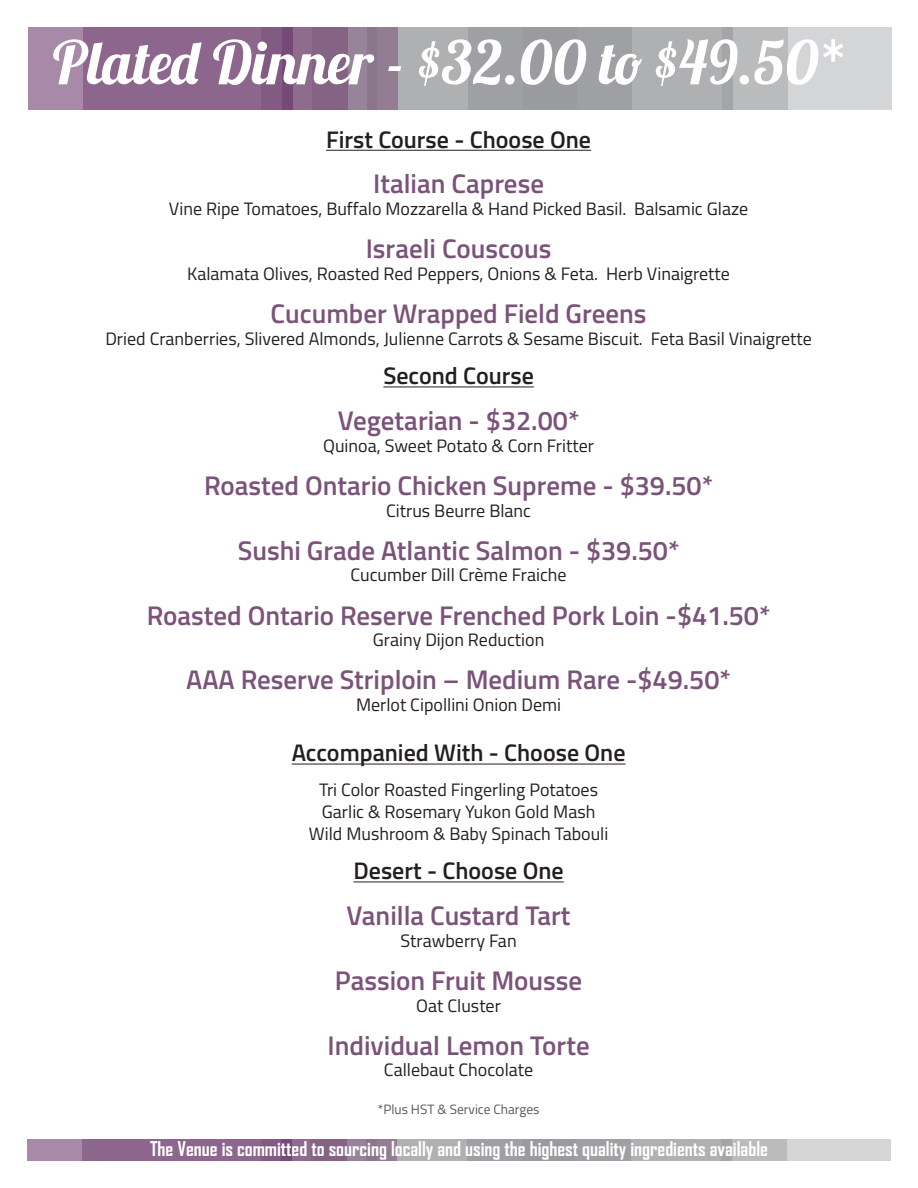
<style>
.page{position:relative;width:918px;height:1188px;background:#fff}
.page>*{position:absolute;margin:0;border:0;box-sizing:border-box;transform-origin:0 0}
.Top_Bar_Header_Text{font:60px "Lobster 1.3";color:#fff}
.Menu_Name{font:600 27px "Titillium";color:#7b5279}
.Menu_Sub_Header{font:600 24px "Titillium";color:#231f20}
.t1{font:700 19.5px "Agency FB";color:#fff}
.Menu_Description{font:18px "Titillium";color:#231f20}
.hst{font:13.5px "Titillium";color:#57585a}
</style>
<div class="page">
<div style="left:722px;top:1139px;width:169px;height:22px;background:#d4d5d6"></div>
<div style="left:523px;top:1139px;width:264px;height:22px;background:#babbbd"></div>
<div style="left:467px;top:1139px;width:265px;height:22px;background:#afb0b2"></div>
<div style="left:366px;top:1139px;width:265px;height:22px;background:linear-gradient(to bottom,#a2a4a6,#a2a4a6)"></div>
<div style="left:282px;top:1139px;width:115px;height:22px;background:#927d93"></div>
<div style="left:83px;top:1139px;width:264px;height:22px;background:#846385"></div>
<svg style="left:27px;top:1139px;width:265px;height:22px;fill:#8d668d"></svg>
<div style="left:723px;top:28px;width:169px;height:82px;background:#d4d5d6"></div>
<div style="left:524px;top:28px;width:264px;height:82px;background:#babbbd"></div>
<div style="left:468px;top:28px;width:265px;height:82px;background:#afb0b2"></div>
<div style="left:367px;top:28px;width:265px;height:82px;background:linear-gradient(to bottom,#a2a4a6,#a2a4a6)"></div>
<div style="left:283px;top:28px;width:115px;height:82px;background:#927d93"></div>
<div style="left:84px;top:28px;width:264px;height:82px;background:#846385"></div>
<svg style="left:28px;top:28px;width:265px;height:82px;fill:#8d668d"></svg>
<hr style="left:326px;top:150px;width:265px;height:1px;background:#231f20">
<hr style="left:383px;top:387px;width:151px;height:1px;background:#231f20">
<hr style="left:292px;top:764px;width:334px;height:1px;background:#231f20">
<hr style="left:353px;top:882px;width:211px;height:1px;background:#231f20">
<p class="Top_Bar_Header_Text" style="left:53px;top:24px;width:797px">Plated Dinner - $32.00 to $49.50*</p>
<p class="Menu_Sub_Header" style="left:326px;top:121px;width:267px">First Course - Choose One</p>
<p class="Menu_Name" style="left:373px;top:164px;width:172px">Italian Caprese</p>
<p class="Menu_Description" style="left:169px;top:196px;width:581px">Vine Ripe Tomatoes, Buffalo Mozzarella &amp; Hand Picked Basil. Balsamic Glaze</p>
<p class="Menu_Name" style="left:366px;top:229px;width:187px">Israeli Couscous</p>
<p class="Menu_Description" style="left:187px;top:260px;width:544px">Kalamata Olives, Roasted Red Peppers, Onions &amp; Feta. Herb Vinaigrette</p>
<p class="Menu_Name" style="left:271px;top:293px;width:377px">Cucumber Wrapped Field Greens</p>
<p class="Menu_Description" style="left:105px;top:325px;width:708px">Dried Cranberries, Slivered Almonds, Julienne Carrots &amp; Sesame Biscuit. Feta Basil Vinaigrette</p>
<p class="Menu_Sub_Header" style="left:383px;top:358px;width:152px">Second Course</p>
<p class="Menu_Name" style="left:338px;top:400px;width:243px">Vegetarian - $32.00*</p>
<p class="Menu_Description" style="left:323px;top:432px;width:272px">Quinoa, Sweet Potato &amp; Corn Fritter</p>
<p class="Menu_Name" style="left:204px;top:465px;width:511px">Roasted Ontario Chicken Supreme - $39.50*</p>
<p class="Menu_Description" style="left:386px;top:497px;width:147px">Citrus Beurre Blanc</p>
<p class="Menu_Name" style="left:238px;top:530px;width:443px">Sushi Grade Atlantic Salmon - $39.50*</p>
<p class="Menu_Description" style="left:351px;top:562px;width:218px">Cucumber Dill Crème Fraiche</p>
<p class="Menu_Name" style="left:147px;top:595px;width:625px">Roasted Ontario Reserve Frenched Pork Loin -$41.50*</p>
<p class="Menu_Description" style="left:373px;top:627px;width:173px">Grainy Dijon Reduction</p>
<p class="Menu_Name" style="left:186px;top:660px;width:546px">AAA Reserve Striploin – Medium Rare -$49.50*</p>
<p class="Menu_Description" style="left:356px;top:692px;width:207px">Merlot Cipollini Onion Demi</p>
<p class="Menu_Sub_Header" style="left:292px;top:735px;width:335px">Accompanied With - Choose One</p>
<p class="Menu_Description" style="left:319px;top:777px;width:280px">Tri Color Roasted Fingerling Potatoes</p>
<p class="Menu_Description" style="left:322px;top:799px;width:275px">Garlic &amp; Rosemary Yukon Gold Mash</p>
<p class="Menu_Description" style="left:309px;top:820px;width:301px">Wild Mushroom &amp; Baby Spinach Tabouli</p>
<p class="Menu_Sub_Header" style="left:353px;top:853px;width:212px">Desert - Choose One</p>
<p class="Menu_Name" style="left:347px;top:895px;width:226px">Vanilla Custard Tart</p>
<p class="Menu_Description" style="left:401px;top:927px;width:118px">Strawberry Fan</p>
<p class="Menu_Name" style="left:335px;top:960px;width:249px">Passion Fruit Mousse</p>
<p class="Menu_Description" style="left:416px;top:992px;width:86px">Oat Cluster</p>
<p class="Menu_Name" style="left:328px;top:1025px;width:264px">Individual Lemon Torte</p>
<p class="Menu_Description" style="left:384px;top:1057px;width:151px">Callebaut Chocolate</p>
<p class="hst" style="left:378px;top:1100px;width:163px">*Plus HST &amp; Service Charges</p>
<p class="t1" style="left:150px;top:1136px;width:619px">The Venue is committed to sourcing locally and using the highest quality ingredients available</p>
</div>
